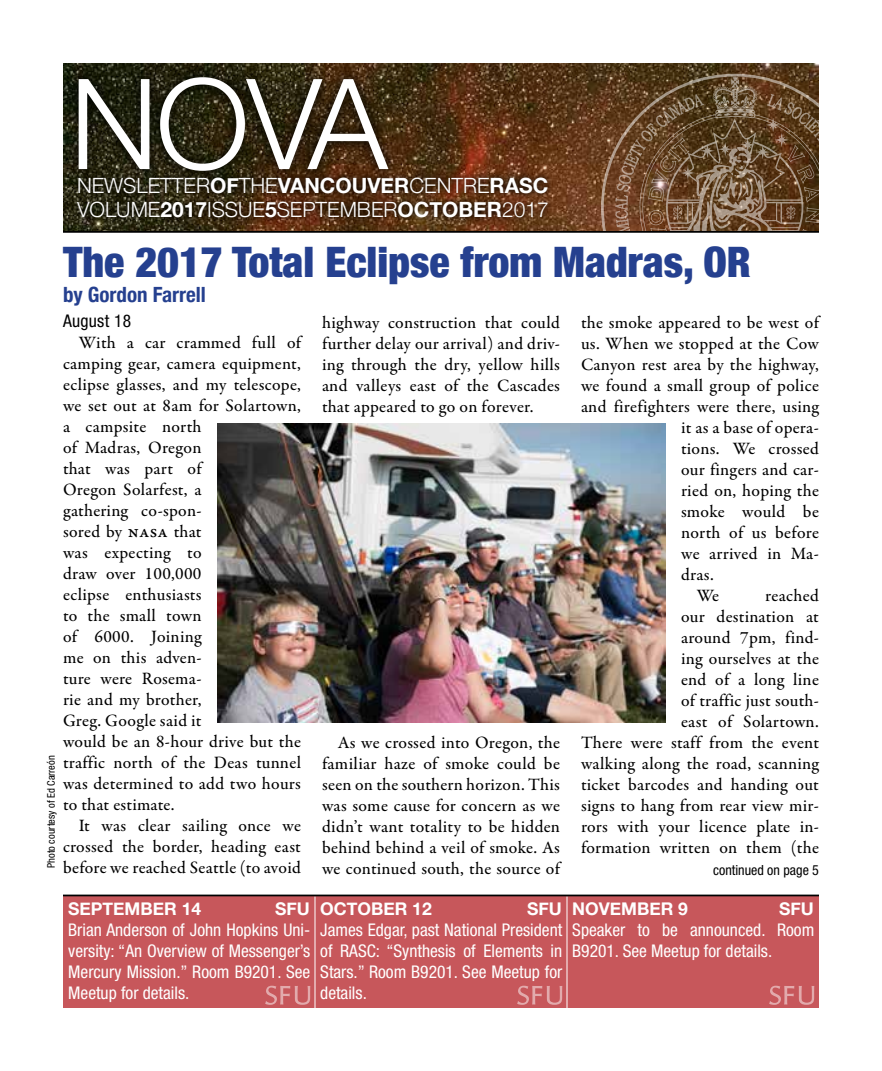
<style>
.page{position:relative;width:882px;height:1071px;background:#fff}
.page>*{position:absolute;margin:0;border:0;box-sizing:border-box;transform-origin:0 0}
.t1{font:300 126px "Helvetica Neue";color:#fff}
.t2{font:900 condensed 42px "Helvetica Neue";color:#25408f}
.t3{font:300 21px/24.5px "Helvetica Neue";color:#fff}
.t4{font:700 condensed 21px "Helvetica Neue";color:#25408f}
.t5{font:500 17.5px/21px "Garamond Premr Pro";letter-spacing:.02em;color:#000;text-align:justify}
.t6{font:condensed 17.5px/21px "Helvetica Neue LT Std";color:#fff;text-align:justify}
.t7{font:700 17.5px "Helvetica Neue";color:#fff}
.t8{font:condensed 17.5px "Helvetica Neue LT Std";letter-spacing:.02em;color:#000}
.t9{font:condensed 14px "Helvetica Neue LT Std";color:#000}
.t10{font:condensed 10.5px "Helvetica Neue LT Std";color:#000}
.s1{font-weight:700}
.s2{font-family:"Garamond Premr Pro Med Capt";font-weight:400}
</style>
<div class="page">
<img style="left:63px;top:63px;width:756px;height:168px">
<svg style="left:67px;top:66px;width:331px;height:116px"></svg>
<svg style="left:72px;top:172px;width:481px;height:52px"></svg>
<div style="left:63px;top:895px;width:252px;height:113px;background:#c7575b"></div>
<svg style="left:265px;top:986px;width:45px;height:19px"></svg>
<svg style="left:601px;top:74px;width:218px;height:157px"></svg>
<hr style="left:63px;top:231px;width:756px;height:2px;background:#000">
<div style="left:315px;top:895px;width:252px;height:113px;background:#c7575b"></div>
<svg style="left:517px;top:986px;width:45px;height:19px"></svg>
<div style="left:567px;top:895px;width:252px;height:113px;background:#c7575b"></div>
<svg style="left:769px;top:986px;width:45px;height:19px"></svg>
<hr style="left:315px;top:896px;width:1px;height:113px;background:#fff">
<hr style="left:567px;top:896px;width:1px;height:113px;background:#fff">
<hr style="left:63px;top:895px;width:756px;height:1px;background:#000">
<img style="left:217px;top:424px;width:448px;height:298px">
<h1 class="t1" style="left:70px;top:23px;width:319px">NOVA</h1>
<p class="t3" style="left:77px;top:172px;width:473px">NEWSLETTER<span class="s1">OF</span>THE<span class="s1">VANCOUVER</span>CENTRE<span class="s1">RASC<br></span>VOLUME<span class="s1">2017</span>ISSUE<span class="s1">5</span>SEPTEMBER<span class="s1">OCTOBER</span>2017</p>
<h2 class="t2" style="left:63px;top:227px;width:689px">The 2017 Total Eclipse from Madras, OR</h2>
<p class="t4" style="left:63px;top:277px;width:144px">by Gordon Farrell</p>
<p class="t8" style="left:63px;top:311px;width:70px">August 18</p>
<p class="t5" style="left:63px;top:333px;width:240px;text-align:left;text-indent:16px">With a car crammed full of camping gear, camera equipment, eclipse glasses, and my telescope, we set out at 8am for Solartown, a campsite north<br>of Madras, Oregon<br>that was part of<br>Oregon Solarfest, a<br>gathering co-spon-<br>sored by <span class="s2">nasa</span> that<br>was expecting to<br>draw over 100,000<br>eclipse enthusiasts<br>to the small town<br>of 6000. Joining<br>me on this adven-<br>ture were Rosema-<br>rie and my brother,<br>Greg. Google said it<br>would be an 8-hour drive but the traffic north of the Deas tunnel was determined to add two hours to that estimate.</p>
<p class="t5" style="left:63px;top:816px;width:239px;text-indent:16px">It was clear sailing once we crossed the border, heading east before we reached Seattle (to avoid</p>
<p class="t5" style="left:322px;top:312px;width:240px">highway construction that could further delay our arrival) and driv&shy;ing through the dry, yellow hills and valleys east of the Cascades that appeared to go on forever.</p>
<p class="t5" style="left:581px;top:312px;width:239px">the smoke appeared to be west of</p>
<p class="t5" style="left:581px;top:333px;width:240px">us. When we stopped at the Cow</p>
<p class="t5" style="left:581px;top:354px;width:239px">Canyon rest area by the highway,</p>
<p class="t5" style="left:581px;top:375px;width:240px">we found a small group of police</p>
<p class="t5" style="left:581px;top:396px;width:239px">and firefighters were there, using</p>
<p class="t5" style="left:681px;top:417px;width:139px">it as a base of opera-</p>
<p class="t5" style="left:681px;top:438px;width:139px">tions. We crossed</p>
<p class="t5" style="left:681px;top:459px;width:139px">our fingers and car-</p>
<p class="t5" style="left:681px;top:480px;width:139px">ried on, hoping the</p>
<p class="t5" style="left:681px;top:501px;width:139px">smoke would be</p>
<p class="t5" style="left:681px;top:522px;width:139px">north of us before</p>
<p class="t5" style="left:681px;top:543px;width:139px">we arrived in Ma-</p>
<p class="t5" style="left:681px;top:564px;width:34px">dras.</p>
<p class="t5" style="left:697px;top:585px;width:24px">We</p>
<p class="t5" style="left:581px;top:585px;width:240px;text-align:right">reached<br>our destination at<br>around 7pm, find-<br>ing ourselves at the<br>end of a long line<br>of traffic just south-<br>east of Solartown.<br>There were staff from the event walking along the road, scanning ticket barcodes and handing out signs to hang from rear view mir&shy;rors with your licence plate in&shy;formation written on them (the</p>
<p class="t5" style="left:322px;top:732px;width:240px;text-indent:16px">As we crossed into Oregon, the familiar haze of smoke could be seen on the southern horizon. This was some cause for concern as we didn’t want totality to be hidden behind behind a veil of smoke. As we continued south, the source of</p>
<p class="t10" style="left:45px;top:868px;width:114px;rotate:-90deg">Photo courtesy of Ed Carreón</p>
<p class="t9" style="left:713px;top:862px;width:107px">continued on page 5</p>
<p class="t7" style="left:68px;top:895px;width:134px">SEPTEMBER 14</p>
<p class="t7" style="left:275px;top:895px;width:36px">SFU</p>
<p class="t6" style="left:68px;top:919px;width:244px">Brian Anderson of John Hopkins Uni&shy;versity: “An Overview of Messenger’s Mercury Mission.” Room B9201. See Meetup for details.</p>
<p class="t7" style="left:320px;top:895px;width:113px">OCTOBER 12</p>
<p class="t7" style="left:527px;top:895px;width:36px">SFU</p>
<p class="t6" style="left:320px;top:919px;width:244px">James Edgar, past National President of RASC: “Synthesis of Elements in Stars.” Room B9201. See Meetup for details.</p>
<p class="t7" style="left:572px;top:895px;width:117px">NOVEMBER 9</p>
<p class="t7" style="left:779px;top:895px;width:36px">SFU</p>
<p class="t6" style="left:572px;top:919px;width:244px">Speaker to be announced. Room<br>B9201. See Meetup for details.</p>
</div>
